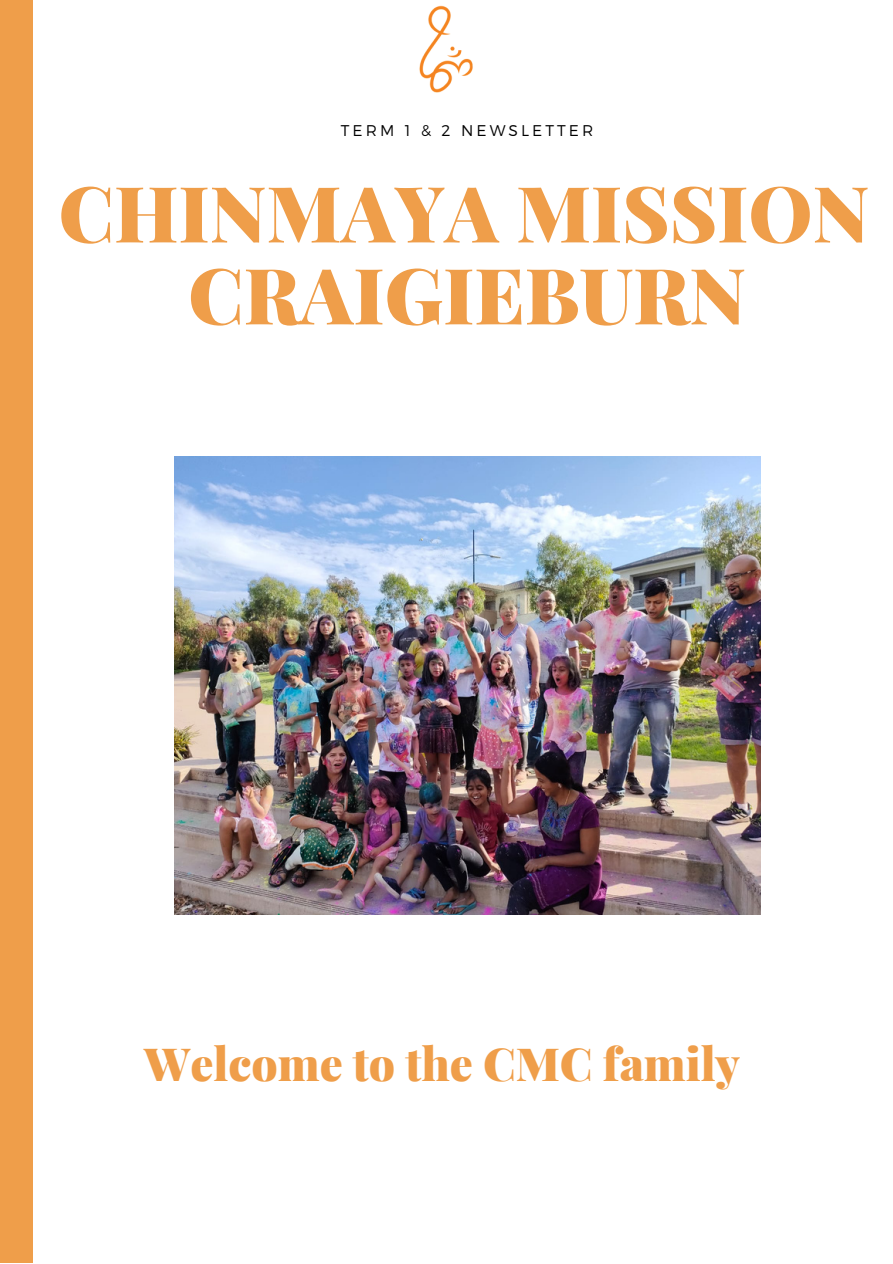
<style>
.page{position:relative;width:893px;height:1264px;background:#fff}
.page>*{position:absolute;margin:0;border:0;box-sizing:border-box;transform-origin:0 0}
.t1{font:900 77.55px/81.9px "Playfair Display";color:#ef9e4a;text-align:center}
.t2{font:900 45.75px "Playfair Display";color:#ef9e4a}
.t3{font:300 15.45px "Montserrat";letter-spacing:.2em;color:#000}
</style>
<div class="page">
<div style="left:0;top:0;width:33px;height:1262px;background:#ef9e4a"></div>
<img style="left:419px;top:5px;width:54px;height:88px">
<img style="left:174px;top:456px;width:586px;height:458px">
<p class="t3" style="left:341px;top:120px;width:254px">TERM 1 &amp; 2 NEWSLETTER</p>
<p class="t1" style="left:59px;top:169px;width:812px">CHINMAYA MISSION<br>CRAIGIEBURN</p>
<p class="t2" style="left:144px;top:1031px;width:597px">Welcome to the CMC family</p>
</div>
